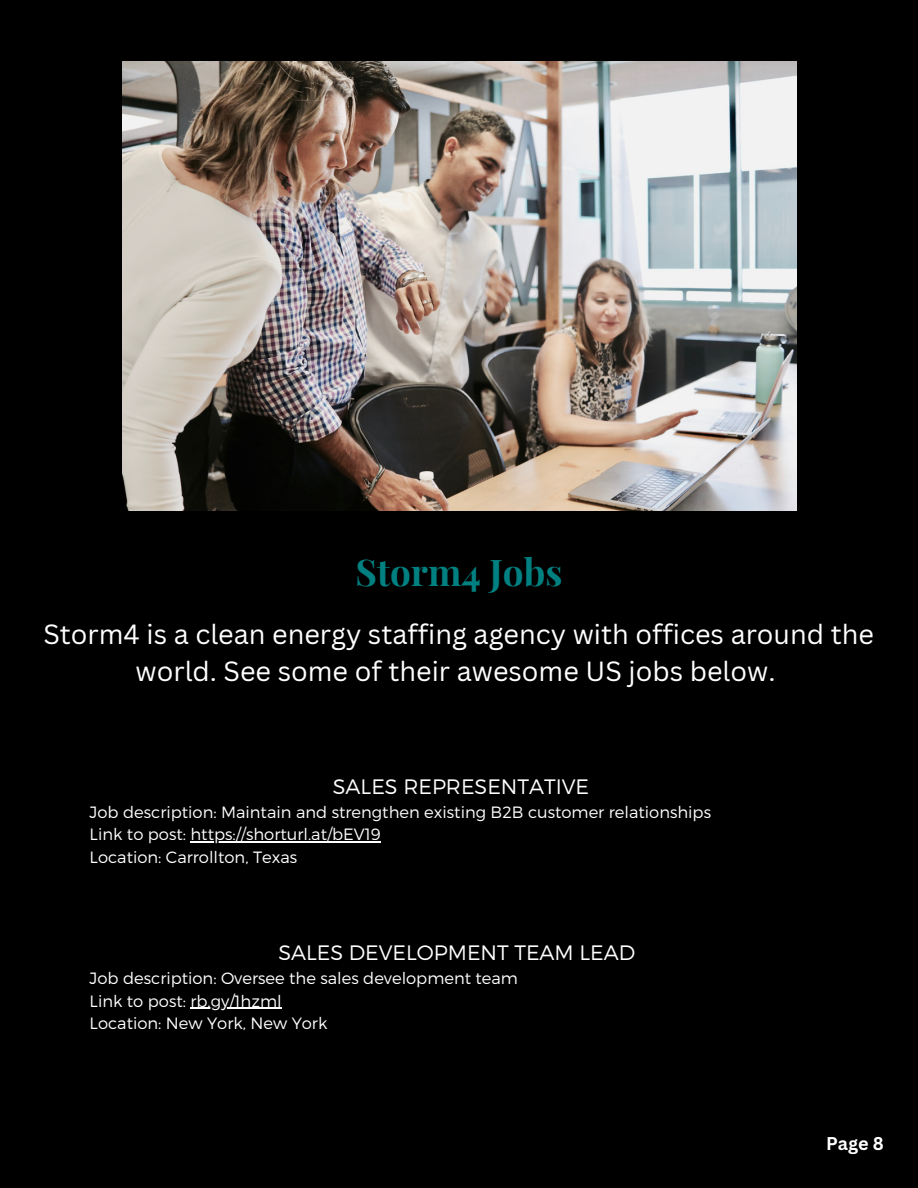
<style>
.page{position:relative;width:918px;height:1188px;background:#000}
.page>*{position:absolute;margin:0;border:0;box-sizing:border-box;transform-origin:0 0}
.t1{font:700 36.9px "Playfair Display";color:#008080}
.t2{font:27px/37.2px "Canva Sans";color:#fff;text-align:center}
.t3{font:300 20.85px "Montserrat";color:#fff}
.t4{font:700 18px "Canva Sans";color:#fff}
.t5{font:300 16.35px "Montserrat";color:#fff}
</style>
<div class="page">
<img style="left:122px;top:62px;width:674px;height:449px">
<hr style="left:191px;top:841px;width:190px;height:2px;background:#fff">
<hr style="left:190px;top:1008px;width:92px;height:1px;background:#fff">
<p class="t1" style="left:355px;top:547px;width:209px">Storm4 Jobs</p>
<p class="t2" style="left:43px;top:615px;width:832px">Storm4 is a clean energy staffing agency with offices around the world. See some of their awesome US jobs below.</p>
<p class="t3" style="left:333px;top:773px;width:258px">SALES REPRESENTATIVE</p>
<p class="t5" style="left:90px;top:802px;width:623px">Job description: Maintain and strengthen existing B2B customer relationships</p>
<p class="t5" style="left:90px;top:824px;width:293px">Link to post: https://shorturl.at/bEV19</p>
<p class="t5" style="left:90px;top:846px;width:209px">Location: Carrollton, Texas</p>
<p class="t3" style="left:278px;top:939px;width:358px">SALES DEVELOPMENT TEAM LEAD</p>
<p class="t5" style="left:90px;top:968px;width:430px">Job description: Oversee the sales development team</p>
<p class="t5" style="left:90px;top:990px;width:194px">Link to post: rb.gy/1hzml</p>
<p class="t5" style="left:90px;top:1013px;width:239px">Location: New York, New York</p>
<p class="t4" style="left:826px;top:1130px;width:59px">Page 8</p>
</div>
